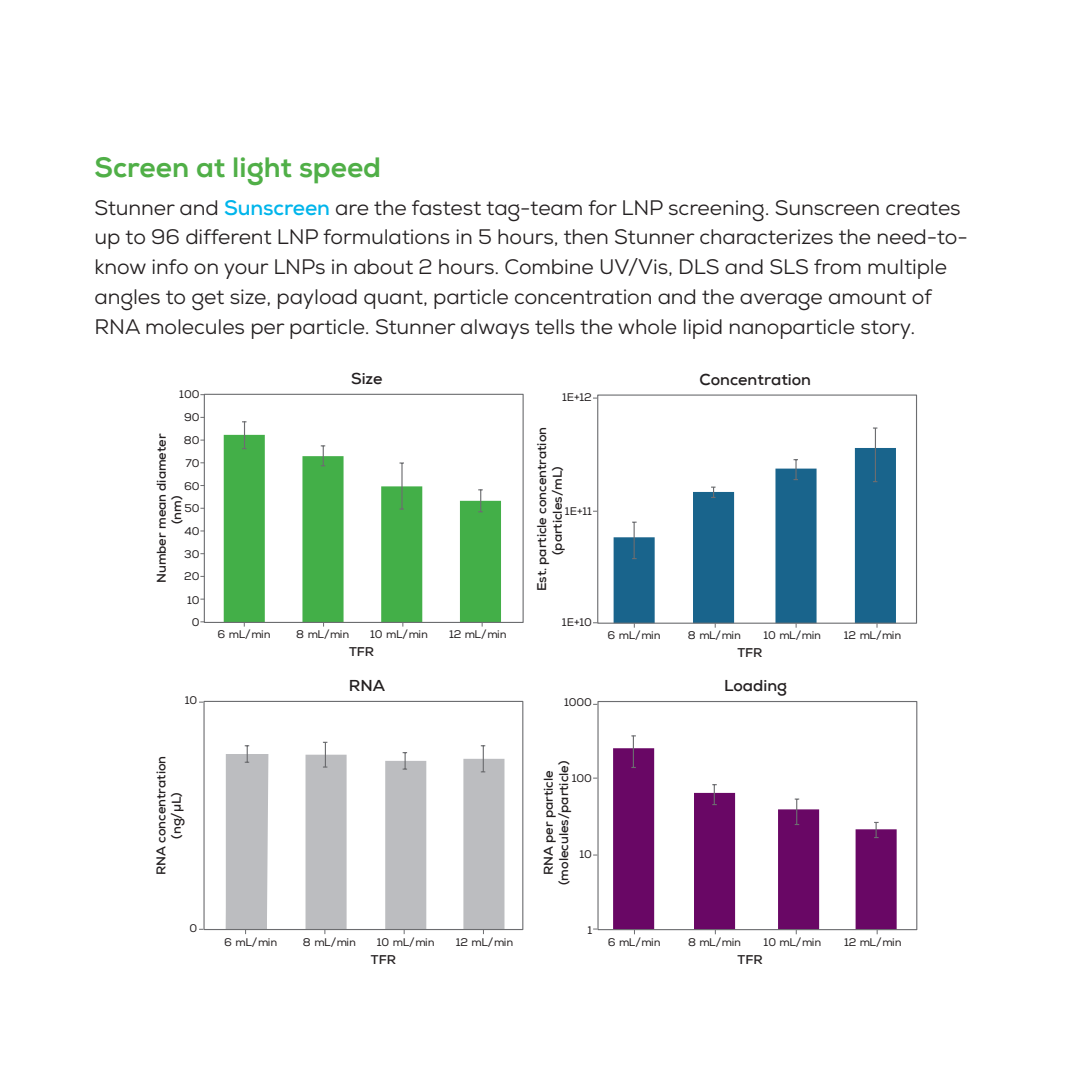
<style>
.page{position:relative;width:1071px;height:1071px;background:#fff}
.page>*{position:absolute;margin:0;border:0;box-sizing:border-box;transform-origin:0 0}
.t1{font:28px "Nexa X Bold";color:#50af47}
.t2{font:21px/29.8px "Nexa";letter-spacing:-.005em;color:#231f20}
.t3{font:700 16.1px "Nexa";color:#231f20}
.t4{font:700 12.95px/15.4px "Nexa";color:#231f20;text-align:center}
.t5{font:11.2px "Nexa";color:#231f20}
.s1{font-weight:700;color:#00b5eb}
</style>
<div class="page">
<svg style="left:224px;top:435px;width:277px;height:186px"></svg>
<svg style="left:242px;top:421px;width:5px;height:28px"></svg>
<svg style="left:321px;top:445px;width:4px;height:21px"></svg>
<hr style="left:401px;top:486px;width:2px;height:23px;background:#6c6d70">
<hr style="left:401px;top:463px;width:2px;height:23px;background:#6c6d70">
<svg style="left:478px;top:489px;width:5px;height:23px"></svg>
<div style="left:204px;top:394px;width:320px;height:229px;border:1px solid #6c6d70"></div>
<svg style="left:268px;top:754px;width:236px;height:174px"></svg>
<svg style="left:323px;top:742px;width:4px;height:26px"></svg>
<svg style="left:403px;top:752px;width:4px;height:18px"></svg>
<svg style="left:481px;top:745px;width:4px;height:27px"></svg>
<svg style="left:226px;top:745px;width:42px;height:189px;background:#c0c1c4"></svg>
<div style="left:203px;top:701px;width:320px;height:229px;border:1px solid #6c6d70"></div>
<svg style="left:614px;top:448px;width:282px;height:174px"></svg>
<svg style="left:632px;top:522px;width:5px;height:37px"></svg>
<svg style="left:711px;top:487px;width:5px;height:11px"></svg>
<svg style="left:794px;top:459px;width:4px;height:21px"></svg>
<hr style="left:875px;top:448px;width:1px;height:34px;background:#6c6d70">
<svg style="left:873px;top:427px;width:4px;height:21px"></svg>
<div style="left:597px;top:395px;width:320px;height:229px;border:1px solid #6c6d70"></div>
<svg style="left:613px;top:748px;width:284px;height:180px"></svg>
<svg style="left:631px;top:735px;width:5px;height:33px"></svg>
<svg style="left:712px;top:784px;width:5px;height:21px"></svg>
<svg style="left:795px;top:799px;width:4px;height:26px"></svg>
<svg style="left:874px;top:822px;width:5px;height:16px"></svg>
<div style="left:597px;top:701px;width:320px;height:229px;border:1px solid #6c6d70"></div>
<h1 class="t1" style="left:94px;top:150px;width:288px">Screen at light speed</h1>
<p class="t2" style="left:94px;top:193px;width:875px">Stunner and <span class="s1">Sunscreen</span> are the fastest tag-team for LNP screening. Sunscreen creates up to 96 different LNP formulations in 5 hours, then Stunner characterizes the need-to&shy;know info on your LNPs in about 2 hours. Combine UV/Vis, DLS and SLS from multiple angles to get size, payload quant, particle concentration and the average amount of RNA molecules per particle. Stunner always tells the whole lipid nanoparticle story.</p>
<p class="t5" style="left:179px;top:388px;width:22px">100</p>
<p class="t4" style="left:154px;top:583px;width:151px;rotate:-90deg">Number mean diameter (nm)</p>
<p class="t5" style="left:184px;top:410px;width:17px">90</p>
<p class="t5" style="left:184px;top:433px;width:17px">80</p>
<p class="t5" style="left:185px;top:456px;width:16px">70</p>
<p class="t5" style="left:184px;top:479px;width:17px">60</p>
<p class="t5" style="left:184px;top:502px;width:17px">50</p>
<p class="t5" style="left:184px;top:525px;width:17px">40</p>
<p class="t5" style="left:184px;top:547px;width:17px">30</p>
<p class="t5" style="left:184px;top:570px;width:17px">20</p>
<p class="t5" style="left:187px;top:593px;width:14px">10</p>
<p class="t5" style="left:192px;top:616px;width:9px">0</p>
<p class="t5" style="left:185px;top:694px;width:14px">10</p>
<p class="t3" style="left:351px;top:368px;width:33px">Size</p>
<p class="t5" style="left:218px;top:628px;width:55px">6 mL/min</p>
<p class="t5" style="left:296px;top:628px;width:55px">8 mL/min</p>
<p class="t5" style="left:370px;top:628px;width:59px">10 mL/min</p>
<p class="t5" style="left:449px;top:628px;width:59px">12 mL/min</p>
<p class="t4" style="left:349px;top:644px;width:27px">TFR</p>
<p class="t3" style="left:349px;top:675px;width:38px">RNA</p>
<p class="t4" style="left:153px;top:875px;width:121px;rotate:-90deg">RNA concentration (ng/µL)</p>
<p class="t5" style="left:190px;top:922px;width:9px">0</p>
<p class="t5" style="left:224px;top:935px;width:55px">6 mL/min</p>
<p class="t5" style="left:303px;top:935px;width:55px">8 mL/min</p>
<p class="t5" style="left:377px;top:935px;width:59px">10 mL/min</p>
<p class="t5" style="left:456px;top:935px;width:59px">12 mL/min</p>
<p class="t4" style="left:371px;top:951px;width:27px">TFR</p>
<p class="t5" style="left:562px;top:391px;width:31px">1E+12</p>
<p class="t4" style="left:534px;top:591px;width:166px;rotate:-90deg">Est. particle concentration (particles/mL)</p>
<p class="t5" style="left:565px;top:504px;width:28px">1E+11</p>
<p class="t5" style="left:562px;top:616px;width:31px">1E+10</p>
<p class="t5" style="left:564px;top:696px;width:30px">1000</p>
<p class="t3" style="left:699px;top:369px;width:113px">Concentration</p>
<p class="t5" style="left:608px;top:629px;width:55px">6 mL/min</p>
<p class="t5" style="left:688px;top:629px;width:55px">8 mL/min</p>
<p class="t5" style="left:763px;top:629px;width:59px">10 mL/min</p>
<p class="t5" style="left:844px;top:629px;width:59px">12 mL/min</p>
<p class="t4" style="left:737px;top:645px;width:27px">TFR</p>
<p class="t3" style="left:724px;top:675px;width:65px">Loading</p>
<p class="t4" style="left:541px;top:885px;width:126px;rotate:-90deg">RNA per particle (molecules/particle)</p>
<p class="t5" style="left:572px;top:771px;width:22px">100</p>
<p class="t5" style="left:580px;top:848px;width:14px">10</p>
<p class="t5" style="left:587px;top:923px;width:6px">1</p>
<p class="t5" style="left:608px;top:935px;width:55px">6 mL/min</p>
<p class="t5" style="left:688px;top:935px;width:55px">8 mL/min</p>
<p class="t5" style="left:764px;top:935px;width:59px">10 mL/min</p>
<p class="t5" style="left:844px;top:935px;width:59px">12 mL/min</p>
<p class="t4" style="left:738px;top:952px;width:27px">TFR</p>
</div>
